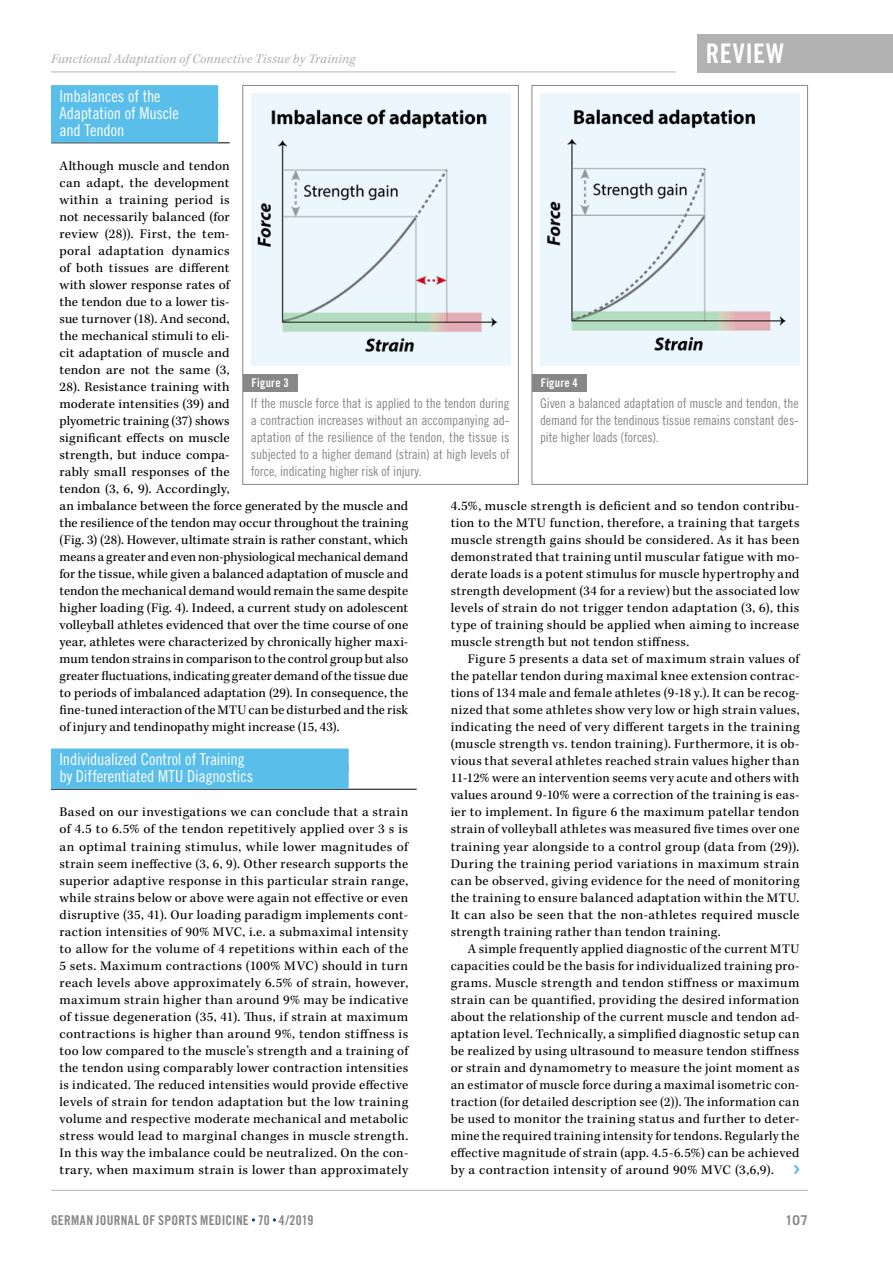
<style>
.page{position:relative;width:893px;height:1263px;background:#fff}
.page>*{position:absolute;margin:0;border:0;box-sizing:border-box;transform-origin:0 0}
.t1{font:27px "Trade Gothic LT Std Bd Cn 20";color:#fff}
.t2{font:16.5px/17px "Trade Gothic LT Std Cn 18";letter-spacing:-.01em;color:#fff}
.t3{font:13.5px/17px "Kepler Std";letter-spacing:.01em;color:#000;text-align:justify}
.t4{font:13.5px/17px "Trade Gothic LT Std Cn 18";letter-spacing:-.005em;color:#878787;text-align:justify}
.t5{font:italic 13.5px "Kepler Std";letter-spacing:.015em;color:#b3b2b2}
.t6{font:13.5px "Trade Gothic LT Std Bd Cn 20";letter-spacing:.015em;color:#878787}
.t7{font:700 13.5px "Trade Gothic LT Std";color:#878787}
.t8{font:12px "Trade Gothic LT Std Bd Cn 20";letter-spacing:.02em;color:#fff}
</style>
<div class="page">
<div style="left:697px;top:34px;width:196px;height:38px;background:#b3b2b2"></div>
<hr style="left:51px;top:72px;width:625px;height:1px;background:#b3b2b2">
<hr style="left:51px;top:1190px;width:757px;height:1px;background:#b3b2b2">
<svg style="left:793px;top:1165px;width:6px;height:9px"></svg>
<div style="left:51px;top:85px;width:167px;height:23px;background:#59bee9"></div>
<div style="left:51px;top:102px;width:167px;height:23px;background:#59bee9"></div>
<hr style="left:51px;top:142px;width:179px;height:1px;background:#000">
<div style="left:51px;top:119px;width:167px;height:24px;background:#59bee9"></div>
<div style="left:51px;top:748px;width:298px;height:24px;background:#59bee9"></div>
<hr style="left:51px;top:789px;width:366px;height:1px;background:#000">
<div style="left:51px;top:765px;width:298px;height:24px;background:#59bee9"></div>
<div style="left:243px;top:374px;width:54px;height:17px;background:#878787"></div>
<div style="left:242px;top:85px;width:277px;height:400px;border:1px solid #878787"></div>
<div style="left:251px;top:94px;width:259px;height:272px;background:#ebf6fd"></div>
<img style="left:257px;top:109px;width:241px;height:243px">
<div style="left:532px;top:374px;width:54px;height:17px;background:#878787"></div>
<div style="left:531px;top:85px;width:277px;height:400px;border:1px solid #878787"></div>
<div style="left:540px;top:94px;width:259px;height:272px;background:#ebf6fd"></div>
<img style="left:547px;top:109px;width:239px;height:242px">
<h1 class="t1" style="left:706px;top:37px;width:28px">Review</h1>
<p class="t5" style="left:51px;top:51px;width:306px">Functional Adaptation of Connective Tissue by Training</p>
<p class="t2" style="left:60px;top:88px;width:121px">Imbalances of the<br>Adaptation of Muscle and Tendon</p>
<p class="t3" style="left:60px;top:158px;width:350px;text-align:left">Although muscle and tendon<br>can adapt, the development<br>within a training period is<br>not necessarily balanced (for<br>review (28)). First, the tem-<br>poral adaptation dynamics<br>of both tissues are different<br>with slower response rates of<br>the tendon due to a lower tis-<br>sue turnover (18). And second,<br>the mechanical stimuli to eli-<br>cit adaptation of muscle and<br>tendon are not the same (3,<br>28). Resistance training with<br>moderate intensities (39) and<br>plyometric training (37) shows<br>significant effects on muscle<br>strength, but induce compa-<br>rably small responses of the<br>tendon (3, 6, 9). Accordingly,<br>an imbalance between the force generated by the muscle and the resilience of the tendon may occur throughout the training (Fig. 3) (28). However, ultimate strain is rather constant, which means a greater and even non-physiological mechanical demand for the tissue, while given a balanced adaptation of muscle and tendon the mechanical demand would remain the same despite higher loading (Fig. 4). Indeed, a current study on adolescent volleyball athletes evidenced that over the time course of one year, athletes were characterized by chronically higher maxi&shy;mum tendon strains in comparison to the control group but also greater fluctuations, indicating greater demand of the tissue due to periods of imbalanced adaptation (29). In consequence, the fine-tuned interaction of the MTU can be disturbed and the risk of injury and tendinopathy might increase (15, 43).</p>
<p class="t2" style="left:60px;top:751px;width:195px">Individualized Control of Training by Differentiated MTU Diagnostics</p>
<p class="t3" style="left:60px;top:804px;width:350px">Based on our investigations we can conclude that a strain of 4.5 to 6.5% of the tendon repetitively applied over 3 s is an optimal training stimulus, while lower magnitudes of strain seem ineffective (3, 6, 9). Other research supports the superior adaptive response in this particular strain range, while strains below or above were again not effective or even disruptive (35, 41). Our loading paradigm implements cont&shy;raction intensities of 90% MVC, i.e. a submaximal intensity to allow for the volume of 4 repetitions within each of the 5 sets. Maximum contractions (100% MVC) should in turn reach levels above approximately 6.5% of strain, however, maximum strain higher than around 9% may be indicative of tissue degeneration (35, 41). Thus, if strain at maximum contractions is higher than around 9%, tendon stiffness is too low compared to the muscle’s strength and a training of the tendon using comparably lower contraction intensities is indicated. The reduced intensities would provide effective levels of strain for tendon adaptation but the low training volume and respective moderate mechanical and metabolic stress would lead to marginal changes in muscle strength.<br>In this way the imbalance could be neutralized. On the con&shy;trary, when maximum strain is lower than approximately</p>
<p class="t8" style="left:252px;top:375px;width:39px">Figure 3</p>
<p class="t4" style="left:251px;top:395px;width:260px">If the muscle force that is applied to the tendon during a contraction increases without an accompanying ad&shy;aptation of the resilience of the tendon, the tissue is subjected to a higher demand (strain) at high levels of force, indicating higher risk of injury.</p>
<p class="t8" style="left:541px;top:375px;width:39px">Figure 4</p>
<p class="t4" style="left:540px;top:395px;width:260px">Given a balanced adaptation of muscle and tendon, the demand for the tendinous tissue remains constant des&shy;pite higher loads (forces).</p>
<p class="t3" style="left:451px;top:498px;width:350px">4.5%, muscle strength is deficient and so tendon contribu&shy;tion to the MTU function, therefore, a training that targets muscle strength gains should be considered. As it has been demonstrated that training until muscular fatigue with mo&shy;derate loads is a potent stimulus for muscle hypertrophy and strength development (34 for a review) but the associated low levels of strain do not trigger tendon adaptation (3, 6), this type of training should be applied when aiming to increase muscle strength but not tendon stiffness.</p>
<p class="t3" style="left:451px;top:651px;width:350px;text-indent:17px">Figure 5 presents a data set of maximum strain values of the patellar tendon during maximal knee extension contrac&shy;tions of 134 male and female athletes (9-18 y.). It can be recog&shy;nized that some athletes show very low or high strain values, indicating the need of very different targets in the training (muscle strength vs. tendon training). Furthermore, it is ob&shy;vious that several athletes reached strain values higher than 11-12% were an intervention seems very acute and others with values around 9-10% were a correction of the training is eas&shy;ier to implement. In figure 6 the maximum patellar tendon strain of volleyball athletes was measured five times over one training year alongside to a control group (data from (29)).<br>During the training period variations in maximum strain can be observed, giving evidence for the need of monitoring the training to ensure balanced adaptation within the MTU.<br>It can also be seen that the non-athletes required muscle strength training rather than tendon training.</p>
<p class="t3" style="left:451px;top:940px;width:350px;text-indent:17px">A simple frequently applied diagnostic of the current MTU capacities could be the basis for individualized training pro&shy;grams. Muscle strength and tendon stiffness or maximum strain can be quantified, providing the desired information about the relationship of the current muscle and tendon ad&shy;aptation level. Technically, a simplified diagnostic setup can be realized by using ultrasound to measure tendon stiffness or strain and dynamometry to measure the joint moment as an estimator of muscle force during a maximal isometric con&shy;traction (for detailed description see (2)). The information can be used to monitor the training status and further to deter&shy;mine the required training intensity for tendons. Regularly the effective magnitude of strain (app. 4.5-6.5%) can be achieved by a contraction intensity of around 90% MVC (3,6,9).</p>
<p class="t6" style="left:51px;top:1212px;width:264px">GERMAN JOURNAL OF SPORTS MEDICINE 70 4/2019</p>
<p class="t7" style="left:785px;top:1211px;width:24px">107</p>
</div>
